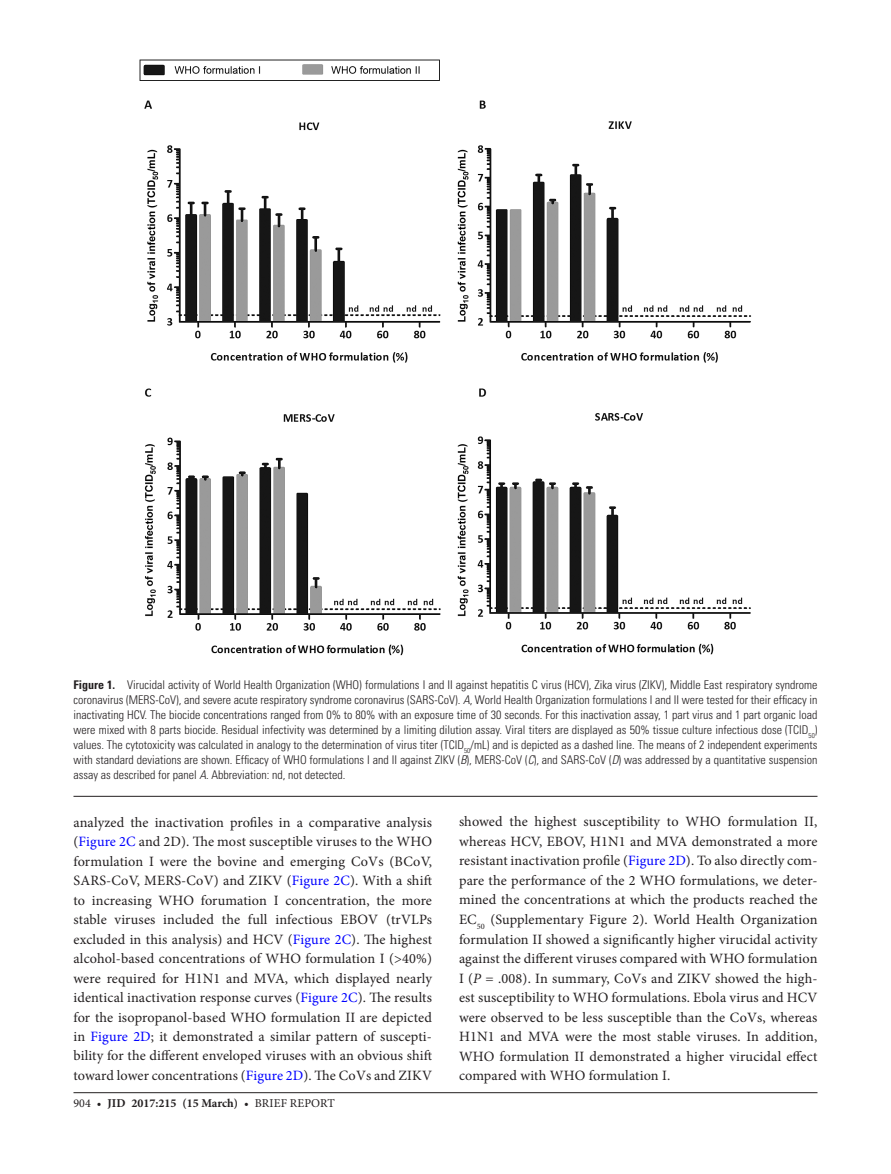
<style>
.page{position:relative;width:891px;height:1174px;background:#fff}
.page>*{position:absolute;margin:0;border:0;box-sizing:border-box;transform-origin:0 0}
.t1{font:14.25px/19.5px "Minion Pro";letter-spacing:.01em;color:#231f20;text-align:justify}
.t2{font:300 condensed 12px/15px "Univers LT Std";color:#231f20;text-align:justify}
.t3{font:700 12px "Minion Pro";color:#231f20}
.s1{font-weight:700}
.s2{font-style:italic}
.s3{color:#00f}
.s4{font-weight:400}
</style>
<div class="page">
<hr style="left:73px;top:1092px;width:744px;height:1px;background:#231f20">
<hr style="left:73px;top:796px;width:744px;height:1px;background:#231f20">
<img style="left:139px;top:59px;width:613px;height:597px">
<p class="t2" style="left:73px;top:677px;width:746px"><span class="s1">Figure 1.</span> Virucidal activity of World Health Organization (WHO) formulations I and II against hepatitis C virus (HCV), Zika virus (ZIKV), Middle East respiratory syndrome coronavirus (MERS-CoV), and severe acute respiratory syndrome coronavirus (SARS-CoV). <span class="s2">A</span>, World Health Organization formulations I and II were tested for their efficacy in inactivating HCV. The biocide concentrations ranged from 0% to 80% with an exposure time of 30 seconds. For this inactivation assay, 1 part virus and 1 part organic load were mixed with 8 parts biocide. Residual infectivity was determined by a limiting dilution assay. Viral titers are displayed as 50% tissue culture infectious dose (TCID<sub>50</sub>) values. The cytotoxicity was calculated in analogy to the determination of virus titer (TCID<sub>50</sub>/mL) and is depicted as a dashed line. The means of 2 independent experiments with standard deviations are shown. Efficacy of WHO formulations I and II against ZIKV (<span class="s2">B</span>), MERS-CoV (<span class="s2">C</span>), and SARS-CoV (<span class="s2">D</span>) was addressed by a quantitative suspension assay as described for panel <span class="s2">A</span>. Abbreviation: nd, not detected.</p>
<p class="t1" style="left:73px;top:812px;width:360px">analyzed the inactivation profiles in a comparative analysis (<span class="s3">Figure 2C</span> and 2D). The most susceptible viruses to the WHO formulation I were the bovine and emerging CoVs (BCoV, SARS-CoV, MERS-CoV) and ZIKV (<span class="s3">Figure 2C</span>). With a shift to increasing WHO forumation I concentration, the more stable viruses included the full infectious EBOV (trVLPs excluded in this analysis) and HCV (<span class="s3">Figure 2C</span>). The highest alcohol-based concentrations of WHO formulation I (&gt;40%) were required for H1N1 and MVA, which displayed nearly identical inactivation response curves (<span class="s3">Figure 2C</span>). The results for the isopropanol-based WHO formulation II are depicted in <span class="s3">Figure 2D</span>; it demonstrated a similar pattern of suscepti&shy;bility for the different enveloped viruses with an obvious shift toward lower concentrations (<span class="s3">Figure 2D</span>). The CoVs and ZIKV</p>
<p class="t1" style="left:459px;top:812px;width:360px">showed the highest susceptibility to WHO formulation II, whereas HCV, EBOV, H1N1 and MVA demonstrated a more resistant inactivation profile (<span class="s3">Figure 2D</span>). To also directly com&shy;pare the performance of the 2 WHO formulations, we deter&shy;mined the concentrations at which the products reached the EC<sub>50</sub> (Supplementary Figure 2). World Health Organization formulation II showed a significantly higher virucidal activity against the different viruses compared with WHO formulation I (<span class="s2">P</span> = .008). In summary, CoVs and ZIKV showed the high&shy;est susceptibility to WHO formulations. Ebola virus and HCV were observed to be less susceptible than the CoVs, whereas H1N1 and MVA were the most stable viruses. In addition, WHO formulation II demonstrated a higher virucidal effect compared with WHO formulation I.</p>
<p class="t3" style="left:73px;top:1094px;width:263px"><span class="s4">904 •</span> JID 2017:215 (15 March) <span class="s4">• BRIEF REPORT</span></p>
</div>
